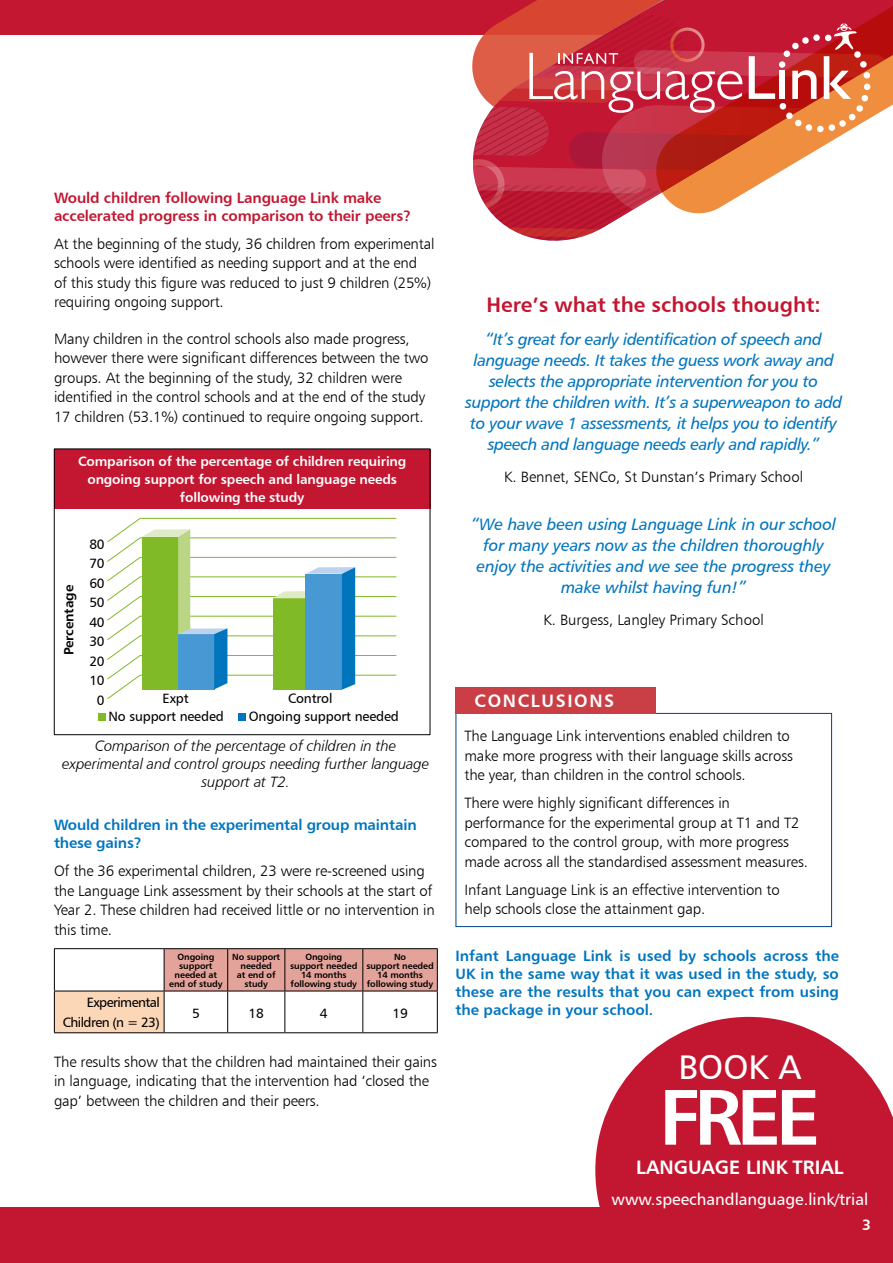
<style>
.page{position:relative;width:893px;height:1263px;background:#fff}
.page>*{position:absolute;margin:0;border:0;box-sizing:border-box;transform-origin:0 0}
.t1{font:78.75px "Humanist 777 BT Bold B";color:#fff}
.t2{font:34.35px "Humanist 777 BT Roman B";color:#fff}
.t3{font:21px "Humanist 777 BT Bold B";color:#c21631}
.t4{font:19.5px "Humanist 777 BT Bold B";color:#fff}
.t5{font:18px "Humanist 777 BT Bold B";letter-spacing:.09em;color:#fff}
.t6{font:16.5px/21px "Humanist 777 BT Italic B";letter-spacing:-.02em;color:#0075be;text-align:center}
.t7{font:16.5px "Humanist 777 BT Roman B";color:#fff}
.t8{font:15px/19.5px "Humanist 777 BT Light B";letter-spacing:-.01em;color:#000}
.t9{font:15px/18px "Humanist 777 BT Bold B";letter-spacing:-.01em;color:#0075be}
.t10{font:15px/18px "Humanist 777 BT Light Italic B";letter-spacing:-.01em;color:#000;text-align:center}
.t11{font:15px/18px "Humanist 777 BT Bold B";letter-spacing:-.01em;color:#c21631}
.t12{font:15px "Humanist 777 BT Bold B";color:#fff}
.t13{font:13.5px/18px "Humanist 777 BT Bold B";letter-spacing:-.01em;color:#fff;text-align:center}
.t14{font:13.5px/19.5px "Humanist 777 BT Roman B";letter-spacing:-.01em;color:#000;text-align:center}
.t15{font:13.5px/19.5px "Humanist 777 BT Roman B";letter-spacing:-.04em;color:#000;text-align:right}
.t16{font:13.5px "Humanist 777 BT Bold B";letter-spacing:-.01em;color:#000}
.t17{font:9px/9px "Humanist 777 BT Bold B";letter-spacing:-.01em;color:#000;text-align:center}
</style>
<div class="page">
<div style="left:0;top:1208px;width:893px;height:55px;background:#c21631"></div>
<div style="left:165px;top:949px;width:272px;height:42px;background:#e4a39a"></div>
<div style="left:54px;top:991px;width:110px;height:42px;background:#fbd7b8"></div>
<hr style="left:54px;top:948px;width:110px;height:1px;background:#000">
<hr style="left:54px;top:949px;width:1px;height:42px;background:#000">
<hr style="left:164px;top:948px;width:64px;height:1px;background:#000">
<hr style="left:164px;top:949px;width:1px;height:42px;background:#000">
<hr style="left:228px;top:948px;width:57px;height:1px;background:#000">
<hr style="left:227px;top:949px;width:1px;height:42px;background:#000">
<hr style="left:285px;top:948px;width:78px;height:1px;background:#000">
<hr style="left:284px;top:949px;width:1px;height:42px;background:#000">
<hr style="left:363px;top:948px;width:75px;height:1px;background:#000">
<hr style="left:362px;top:949px;width:1px;height:42px;background:#000">
<hr style="left:437px;top:949px;width:1px;height:42px;background:#000">
<hr style="left:54px;top:991px;width:110px;height:1px;background:#000">
<hr style="left:54px;top:991px;width:1px;height:41px;background:#000">
<hr style="left:164px;top:991px;width:64px;height:1px;background:#000">
<hr style="left:164px;top:991px;width:1px;height:41px;background:#000">
<hr style="left:228px;top:991px;width:57px;height:1px;background:#000">
<hr style="left:227px;top:991px;width:1px;height:41px;background:#000">
<hr style="left:285px;top:991px;width:78px;height:1px;background:#000">
<hr style="left:284px;top:991px;width:1px;height:41px;background:#000">
<hr style="left:363px;top:991px;width:75px;height:1px;background:#000">
<hr style="left:362px;top:991px;width:1px;height:41px;background:#000">
<hr style="left:437px;top:991px;width:1px;height:41px;background:#000">
<hr style="left:54px;top:1032px;width:110px;height:1px;background:#000">
<hr style="left:164px;top:1032px;width:64px;height:1px;background:#000">
<hr style="left:228px;top:1032px;width:57px;height:1px;background:#000">
<hr style="left:285px;top:1032px;width:78px;height:1px;background:#000">
<hr style="left:363px;top:1032px;width:75px;height:1px;background:#000">
<div style="left:455px;top:713px;width:377px;height:214px;border:1px solid #004289"></div>
<div style="left:455px;top:687px;width:201px;height:27px;background:#ca3e45"></div>
<div style="left:56px;top:451px;width:372px;height:58px;background:#c21631"></div>
<svg style="left:107px;top:518px;width:290px;height:182px"></svg>
<svg style="left:142px;top:529px;width:86px;height:160px"></svg>
<svg style="left:273px;top:567px;width:82px;height:123px;background:#64a9a2"></svg>
<div style="left:98px;top:714px;width:8px;height:7px;background:#80ba27"></div>
<div style="left:238px;top:714px;width:8px;height:7px;background:#0075be"></div>
<div style="left:54px;top:449px;width:376px;height:286px;border:1px solid #000"></div>
<svg style="left:595px;top:1017px;width:298px;height:191px;fill:#c21631"></svg>
<div style="left:0;top:0;width:893px;height:34px;background:#c21631"></div>
<svg style="left:517px;top:0;width:133px;height:12px;background:#d64131"></svg>
<svg style="left:460px;top:12px;width:433px;height:229px"></svg>
<div style="left:786px;top:113px;width:7px;height:6px;background:#fff;border-radius:50%"></div>
<div style="left:780px;top:103px;width:6px;height:7px;background:#fff;border-radius:50%"></div>
<p class="t11" style="left:54px;top:188px;width:359px">Would children following Language Link make accelerated progress in comparison to their peers?</p>
<p class="t8" style="left:54px;top:234px;width:382px">At the beginning of the study, 36 children from experimental schools were identified as needing support and at the end<br>of this study this figure was reduced to just 9 children (25%) requiring ongoing support.</p>
<p class="t8" style="left:54px;top:329px;width:376px">Many children in the control schools also made progress, however there were significant differences between the two groups. At the beginning of the study, 32 children were identified in the control schools and at the end of the study 17 children (53.1%) continued to require ongoing support.</p>
<p class="t13" style="left:78px;top:452px;width:330px">Comparison of the percentage of children requiring ongoing support for speech and language needs following the study</p>
<p class="t16" style="left:60px;top:655px;width:72px;rotate:-90deg">Percentage</p>
<p class="t14" style="left:89px;top:534px;width:17px">80<br>70<br>60<br>50<br>40<br>30<br>20<br>10<br>0</p>
<p class="t14" style="left:163px;top:689px;width:28px">Expt</p>
<p class="t14" style="left:288px;top:689px;width:46px">Control</p>
<p class="t14" style="left:109px;top:707px;width:117px">No support needed</p>
<p class="t14" style="left:249px;top:707px;width:152px">Ongoing support needed</p>
<p class="t10" style="left:62px;top:736px;width:368px">Comparison of the percentage of children in the experimental and control groups needing further language support at T2.</p>
<p class="t9" style="left:54px;top:816px;width:364px">Would children in the experimental group maintain these gains?</p>
<p class="t8" style="left:54px;top:861px;width:382px">Of the 36 experimental children, 23 were re-screened using the Language Link assessment by their schools at the start of Year 2. These children had received little or no intervention in this time.</p>
<p class="t17" style="left:169px;top:952px;width:55px">Ongoing support needed at end of study</p>
<p class="t17" style="left:232px;top:952px;width:49px">No support needed<br>at end of study</p>
<p class="t17" style="left:290px;top:952px;width:69px">Ongoing support needed<br>14 months following study</p>
<p class="t17" style="left:366px;top:952px;width:69px">No<br>support needed<br>14 months following study</p>
<p class="t15" style="left:63px;top:992px;width:99px">Experimental<br>Children (n = 23)</p>
<p class="t14" style="left:192px;top:1003px;width:9px">5</p>
<p class="t14" style="left:249px;top:1003px;width:17px">18</p>
<p class="t14" style="left:320px;top:1003px;width:9px">4</p>
<p class="t14" style="left:392px;top:1003px;width:17px">19</p>
<p class="t8" style="left:54px;top:1051px;width:384px">The results show that the children had maintained their gains in language, indicating that the intervention had ‘closed the gap’ between the children and their peers.</p>
<h3 class="t3" style="left:486px;top:291px;width:336px">Here’s what the schools thought:</h3>
<p class="t6" style="left:465px;top:329px;width:378px">“It’s great for early identification of speech and language needs. It takes the guess work away and selects the appropriate intervention for you to support the children with. It’s a superweapon to add to your wave 1 assessments, it helps you to identify speech and language needs early and rapidly.”</p>
<p class="t8" style="left:504px;top:467px;width:300px">K. Bennet, SENCo, St Dunstan’s Primary School</p>
<p class="t6" style="left:471px;top:513px;width:366px">“We have been using Language Link in our school for many years now as the children thoroughly enjoy the activities and we see the progress they make whilst having fun!”</p>
<p class="t8" style="left:543px;top:609px;width:222px">K. Burgess, Langley Primary School</p>
<p class="t5" style="left:475px;top:689px;width:141px">CONCLUSIONS</p>
<p class="t8" style="left:464px;top:726px;width:330px">The Language Link interventions enabled children to make more progress with their language skills across the year, than children in the control schools.</p>
<p class="t8" style="left:464px;top:793px;width:345px">There were highly significant differences in performance for the experimental group at T1 and T2 compared to the control group, with more progress made across all the standardised assessment measures.</p>
<p class="t8" style="left:464px;top:880px;width:317px">Infant Language Link is an effective intervention to help schools close the attainment gap.</p>
<p class="t9" style="left:455px;top:946px;width:385px;text-align:justify">Infant Language Link is used by schools across the UK in the same way that it was used in the study, so these are the results that you can expect from using the package in your school.</p>
<h2 class="t2" style="left:679px;top:1045px;width:124px">BOOK A</h2>
<h1 class="t1" style="left:659px;top:1067px;width:163px">FREE</h1>
<h3 class="t4" style="left:636px;top:1155px;width:209px">LANGUAGE LINK TRIAL</h3>
<p class="t7" style="left:612px;top:1188px;width:258px">www.speechandlanguage.link/trial</p>
<p class="t12" style="left:862px;top:1215px;width:10px">3</p>
</div>
